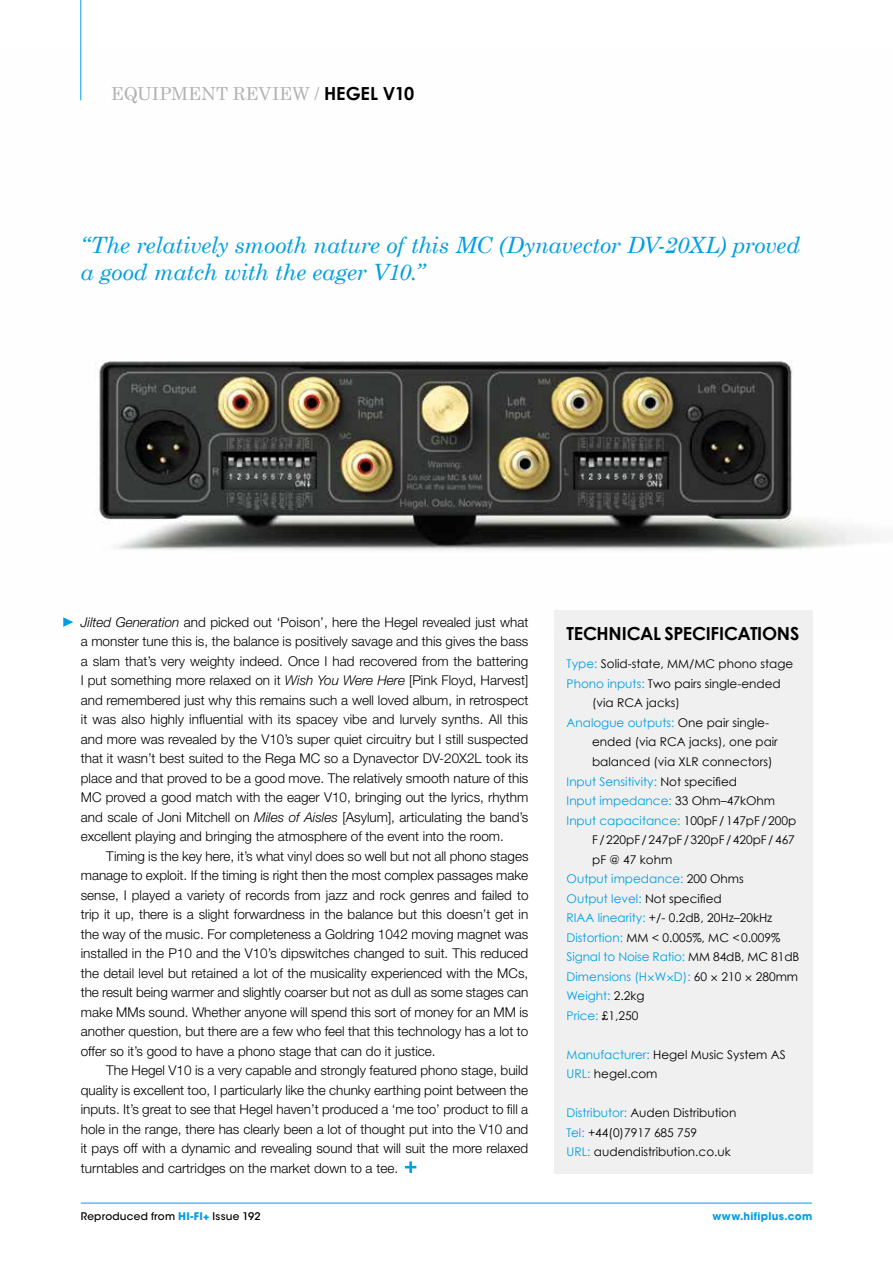
<style>
.page{position:relative;width:893px;height:1263px;background:#fff}
.page>*{position:absolute;margin:0;border:0;box-sizing:border-box;transform-origin:0 0}
.t1{font:italic 22.5px/27px "Century Schoolbook";letter-spacing:-.015em;color:#009fe3}
.t2{font:18px "Century Schoolbook";letter-spacing:-.005em;color:#b3b2b2}
.t3{font:700 18px "Century Gothic";letter-spacing:-.015em;color:#000}
.t4{font:300 13.5px/19.5px "Helvetica Neue LT Std";color:#000;text-align:justify}
.t5{font:12px/19.5px "Century Gothic";color:#000}
.t6{font:12px "Century Gothic";color:#009fe3}
.t7{font:500 10.5px "ITC Avant Garde Std";letter-spacing:.02em;color:#000}
.t8{font:700 10.5px "ITC Avant Garde Std";letter-spacing:.03em;color:#009fe3}
.s1{font-family:"Century Gothic";font-weight:700;color:#000}
.s2{font-style:italic}
.s3{color:#009fe3}
.s4{color:#000}
.s5{font-family:"Adobe Text Pro"}
.s6{font-family:"Adobe Text Pro";color:#000}
.s7{font-weight:700;color:#009fe3}
</style>
<div class="page">
<img style="left:73px;top:50px;width:799px;height:589px">
<div style="left:554px;top:610px;width:258px;height:563px;background:#f0f0f0"></div>
<svg style="left:405px;top:1161px;width:11px;height:12px"></svg>
<svg style="left:63px;top:617px;width:10px;height:10px"></svg>
<hr style="left:80px;top:0;width:1px;height:100px;background:#009fe3">
<hr style="left:81px;top:1203px;width:731px;height:1px;background:#009fe3">
<h2 class="t2" style="left:111px;top:83px;width:305px">EQUIPMENT REVIEW / <span class="s1">HEGEL V10</span></h2>
<h1 class="t1" style="left:81px;top:231px;width:721px">“The relatively smooth nature of this MC (Dynavector DV-20XL) proved a good match with the eager V10.”</h1>
<p class="t4" style="left:81px;top:612px;width:449px"><span class="s2">Jilted Generation</span> and picked out ‘Poison’, here the Hegel revealed just what a monster tune this is, the balance is positively savage and this gives the bass a slam that’s very weighty indeed. Once I had recovered from the battering I put something more relaxed on it <span class="s2">Wish You Were Here</span> [Pink Floyd, Harvest] and remembered just why this remains such a well loved album, in retrospect it was also highly influential with its spacey vibe and lurvely synths. All this and more was revealed by the V10’s super quiet circuitry but I still suspected that it wasn’t best suited to the Rega MC so a Dynavector DV-20X2L took its place and that proved to be a good move. The relatively smooth nature of this MC proved a good match with the eager V10, bringing out the lyrics, rhythm and scale of Joni Mitchell on <span class="s2">Miles of Aisles</span> [Asylum], articulating the band’s excellent playing and bringing the atmosphere of the event into the room.</p>
<p class="t4" style="left:81px;top:846px;width:449px;text-indent:26px">Timing is the key here, it’s what vinyl does so well but not all phono stages manage to exploit. If the timing is right then the most complex passages make sense, I played a variety of records from jazz and rock genres and failed to trip it up, there is a slight forwardness in the balance but this doesn’t get in the way of the music. For completeness a Goldring 1042 moving magnet was installed in the P10 and the V10’s dipswitches changed to suit. This reduced the detail level but retained a lot of the musicality experienced with the MCs, the result being warmer and slightly coarser but not as dull as some stages can make MMs sound. Whether anyone will spend this sort of money for an MM is another question, but there are a few who feel that this technology has a lot to offer so it’s good to have a phono stage that can do it justice.</p>
<p class="t4" style="left:81px;top:1060px;width:449px;text-indent:26px">The Hegel V10 is a very capable and strongly featured phono stage, build quality is excellent too, I particularly like the chunky earthing point between the inputs. It’s great to see that Hegel haven’t produced a ‘me too’ product to fill a hole in the range, there has clearly been a lot of thought put into the V10 and it pays off with a dynamic and revealing sound that will suit the more relaxed turntables and cartridges on the market down to a tee.</p>
<h2 class="t3" style="left:567px;top:623px;width:234px">TECHNICAL SPECIFICATIONS</h2>
<p class="t5" style="left:567px;top:654px;width:228px"><span class="s3">Type:</span> Solid-state, MM/MC phono stage</p>
<p class="t5" style="left:567px;top:674px;width:216px"><span class="s3">Phono inputs:</span> Two pairs single-ended</p>
<p class="t5" style="left:592px;top:693px;width:89px">(via RCA jacks)</p>
<p class="t6" style="left:567px;top:715px;width:204px">Analogue outputs: <span class="s4">One pair single-</span></p>
<p class="t5" style="left:592px;top:732px;width:187px">ended (via RCA jacks), one pair</p>
<p class="t5" style="left:592px;top:752px;width:182px">balanced (via XLR connectors)</p>
<p class="t6" style="left:567px;top:774px;width:172px">Input Sensitivity: <span class="s4">Not specified</span></p>
<p class="t6" style="left:567px;top:793px;width:210px">Input impedance: <span class="s4">33 Ohm–47kOhm</span></p>
<p class="t6" style="left:567px;top:813px;width:231px">Input capacitance: <span class="s4">100pF /147pF /200p</span></p>
<p class="t5" style="left:592px;top:830px;width:204px">F /220pF /247pF /320pF /420pF /467</p>
<p class="t5" style="left:592px;top:849px;width:82px">pF @ 47 kohm</p>
<p class="t6" style="left:567px;top:871px;width:179px">Output impedance: <span class="s4">200 Ohms</span></p>
<p class="t6" style="left:567px;top:891px;width:157px">Output level: <span class="s4">Not specified</span></p>
<p class="t5" style="left:567px;top:908px;width:207px"><span class="s3">RIAA linearity:</span> +/- 0.2dB, 20Hz–20kHz</p>
<p class="t5" style="left:567px;top:927px;width:215px"><span class="s3">Distortion:</span> MM &lt; 0.005%, MC &lt;0.009%</p>
<p class="t6" style="left:567px;top:949px;width:234px">Signal to Noise Ratio: <span class="s4">MM 84dB, MC 81dB</span></p>
<p class="t6" style="left:567px;top:969px;width:233px">Dimensions (H<span class="s5">×</span>W<span class="s5">×</span>D): <span class="s4">60</span> <span class="s6">×</span> <span class="s4">210</span> <span class="s6">×</span> <span class="s4">280mm</span></p>
<p class="t6" style="left:567px;top:988px;width:79px">Weight: <span class="s4">2.2kg</span></p>
<p class="t6" style="left:567px;top:1008px;width:73px">Price: <span class="s4">£1,250</span></p>
<p class="t5" style="left:567px;top:1044px;width:220px"><span class="s3">Manufacturer:</span> Hegel Music System AS<br><span class="s3">URL:</span> hegel.com</p>
<p class="t5" style="left:567px;top:1103px;width:171px"><span class="s3">Distributor:</span> Auden Distribution<br><span class="s3">Tel:</span> +44(0)7917 685 759<br><span class="s3">URL:</span> audendistribution.co.uk</p>
<p class="t7" style="left:81px;top:1210px;width:181px">Reproduced from <span class="s7">HI-FI+</span> Issue 192</p>
<p class="t8" style="left:712px;top:1210px;width:101px">www.hifiplus.com</p>
</div>
